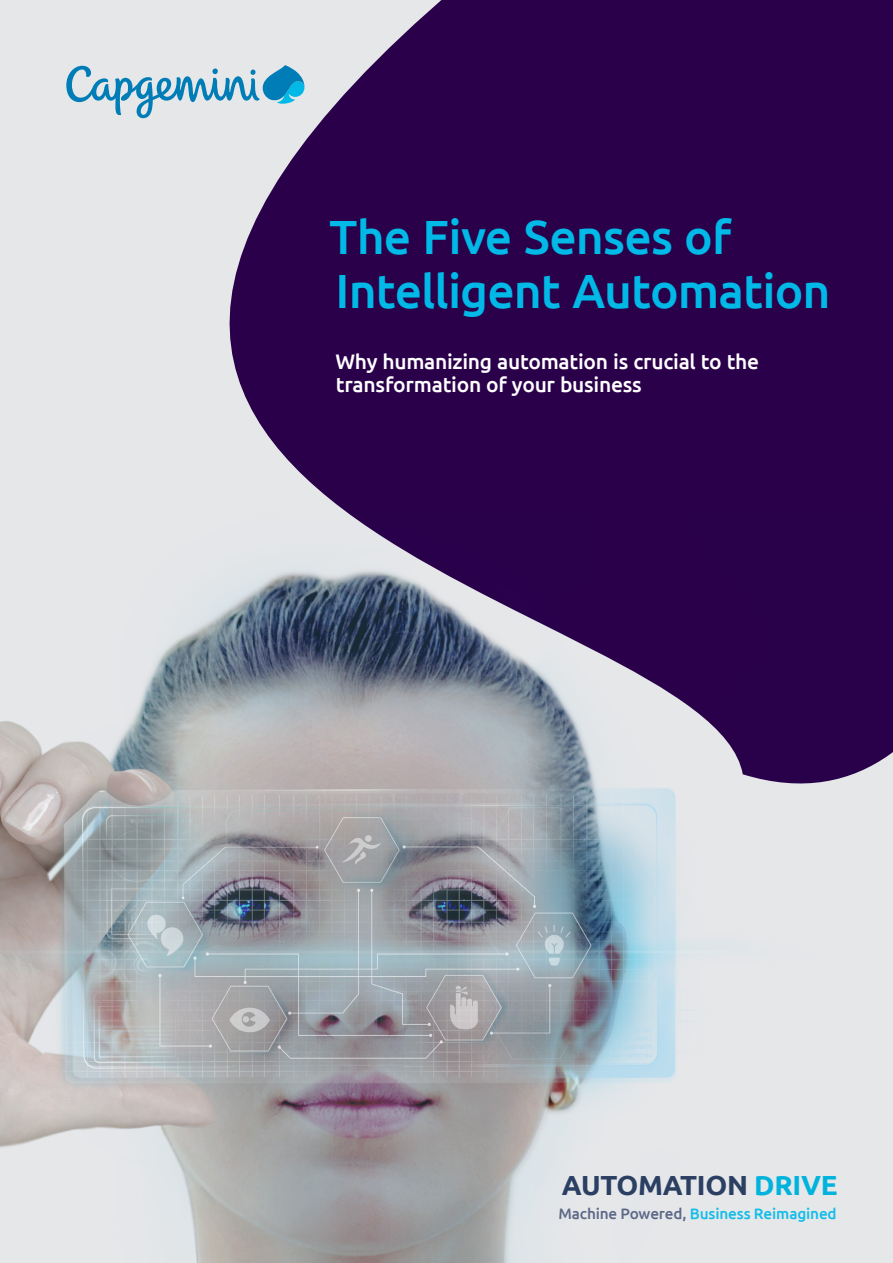
<style>
.page{position:relative;width:893px;height:1263px;background:#fff}
.page>*{position:absolute;margin:0;border:0;box-sizing:border-box;transform-origin:0 0}
.t1{font:500 48px/54px "Ubuntu";letter-spacing:-.02em;color:#00b9e7}
.t2{font:700 27.6px "Ubuntu";letter-spacing:-.01em;color:#2b3f63}
.t3{font:500 21px/22.5px "Ubuntu";letter-spacing:-.015em;color:#fff}
.t4{font:500 15.15px "Ubuntu";letter-spacing:-.01em;color:#14bde8}
.s1{color:#00b3dd}
.s2{color:#5e6989}
</style>
<div class="page">
<svg style="left:0;top:0;width:893px;height:510px;fill:#2a004a"></svg>
<img style="left:0;top:510px;width:893px;height:753px">
<h1 class="t1" style="left:329px;top:208px;width:503px">The Five Senses of<br>Intelligent Automation</h1>
<p class="t3" style="left:335px;top:350px;width:425px">Why humanizing automation is crucial to the transformation of your business</p>
<h2 class="t2" style="left:562px;top:1168px;width:277px">AUTOMATION <span class="s1">DRIVE</span></h2>
<p class="t4" style="left:559px;top:1204px;width:280px"><span class="s2">Machine Powered,</span> Business Reimagined</p>
</div>
